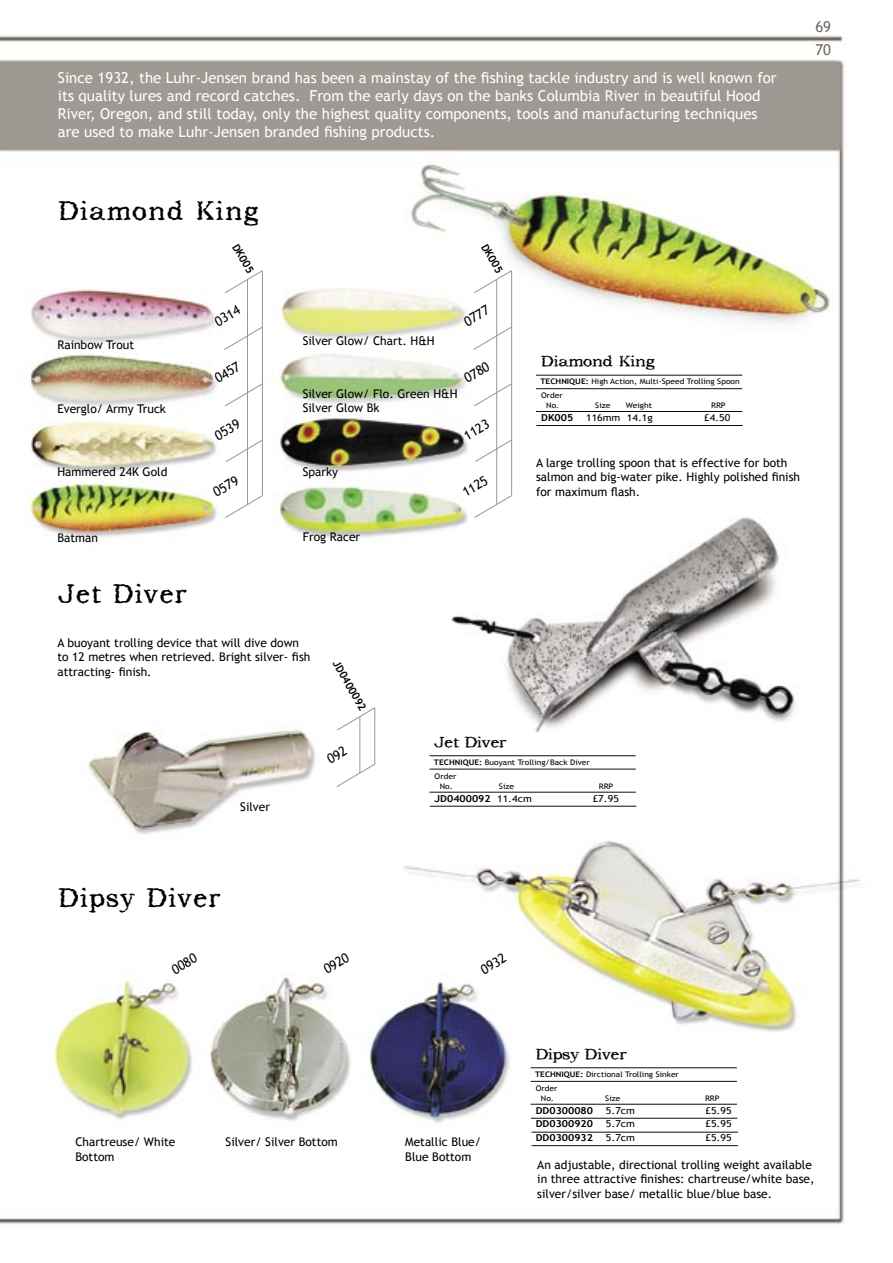
<style>
.page{position:relative;width:893px;height:1263px;background:#fff}
.page>*{position:absolute;margin:0;border:0;box-sizing:border-box;transform-origin:0 0}
.t1{font:27px "Addicted to Type";color:#000}
.t2{font:15.3px "Addicted to Type";letter-spacing:-.06em;color:#000;scale:1.1 1}
.t3{font:15px/18px "Trebuchet MS";color:#fff}
.t4{font:15px "Trebuchet MS";color:#6e6b65}
.t5{font:13.2px "Trebuchet MS";color:#000}
.t6{font:12px/14.4px "Trebuchet MS";color:#000}
.t7{font:700 10.65px "Trebuchet MS";color:#000}
.t8{font:9.6px "Trebuchet MS";color:#000;scale:1.11 1}
.t9{font:700 9.6px "Trebuchet MS";color:#000;scale:1.11 1}
.t10{font:7.65px "Trebuchet MS";color:#000;scale:1.1 1}
.t11{font:7.65px "Trebuchet MS";color:#000;scale:1.11 1}
.s1{font-weight:700}
.s2{font-weight:400}
</style>
<div class="page">
<img style="left:0;top:35px;width:860px;height:1189px">
<hr style="left:531px;top:1067px;width:206px;height:1px;background:#000">
<hr style="left:531px;top:1081px;width:206px;height:1px;background:#000">
<hr style="left:531px;top:1104px;width:206px;height:1px;background:#000">
<hr style="left:531px;top:1118px;width:206px;height:1px;background:#000">
<hr style="left:532px;top:1132px;width:206px;height:1px;background:#000">
<hr style="left:532px;top:1145px;width:206px;height:1px;background:#000">
<hr style="left:430px;top:755px;width:206px;height:1px;background:#000">
<hr style="left:430px;top:769px;width:206px;height:1px;background:#000">
<hr style="left:429px;top:792px;width:207px;height:1px;background:#000">
<hr style="left:430px;top:806px;width:206px;height:1px;background:#000">
<hr style="left:536px;top:375px;width:206px;height:1px;background:#000">
<hr style="left:536px;top:388px;width:206px;height:1px;background:#000">
<svg style="left:337px;top:708px;width:38px;height:22px"></svg>
<svg style="left:474px;top:271px;width:38px;height:22px"></svg>
<svg style="left:474px;top:327px;width:38px;height:22px"></svg>
<svg style="left:225px;top:271px;width:37px;height:22px"></svg>
<svg style="left:224px;top:327px;width:38px;height:23px"></svg>
<svg style="left:225px;top:384px;width:37px;height:22px"></svg>
<svg style="left:226px;top:440px;width:36px;height:22px"></svg>
<svg style="left:225px;top:496px;width:37px;height:21px"></svg>
<svg style="left:474px;top:384px;width:38px;height:22px"></svg>
<svg style="left:475px;top:440px;width:37px;height:21px"></svg>
<svg style="left:475px;top:496px;width:37px;height:21px"></svg>
<hr style="left:536px;top:411px;width:206px;height:1px;background:#000">
<hr style="left:536px;top:425px;width:207px;height:1px;background:#000">
<svg style="left:326px;top:745px;width:49px;height:42px"></svg>
<p class="t3" style="left:58px;top:69px;width:720px">Since 1932, the Luhr-Jensen brand has been a mainstay of the fishing tackle industry and is well known for its quality lures and record catches. From the early days on the banks Columbia River in beautiful Hood River, Oregon, and still today, only the highest quality components, tools and manufacturing techniques are used to make Luhr-Jensen branded fishing products.</p>
<p class="t4" style="left:815px;top:18px;width:17px">69</p>
<p class="t4" style="left:815px;top:41px;width:17px">70</p>
<p class="t1" style="left:57px;top:194px;width:203px">Diamond King</p>
<p class="t7" style="left:241px;top:241px;width:33px;rotate:60deg">DK005</p>
<p class="t7" style="left:490px;top:241px;width:33px;rotate:60deg">DK005</p>
<p class="t6" style="left:57px;top:338px;width:78px">Rainbow Trout</p>
<p class="t6" style="left:57px;top:401px;width:110px">Everglo/ Army Truck</p>
<p class="t6" style="left:57px;top:465px;width:111px">Hammered 24K Gold</p>
<p class="t6" style="left:57px;top:531px;width:42px">Batman</p>
<p class="t1" style="left:57px;top:578px;width:131px">Jet Diver</p>
<p class="t5" style="left:212px;top:316px;width:29px;rotate:-31deg">0314</p>
<p class="t5" style="left:212px;top:372px;width:29px;rotate:-31deg">0457</p>
<p class="t6" style="left:303px;top:334px;width:133px">Silver Glow/ Chart. H&amp;H</p>
<p class="t5" style="left:461px;top:316px;width:29px;rotate:-31deg">0777</p>
<p class="t5" style="left:461px;top:372px;width:29px;rotate:-31deg">0780</p>
<p class="t6" style="left:303px;top:386px;width:156px">Silver Glow/ Flo. Green H&amp;H</p>
<p class="t6" style="left:303px;top:401px;width:78px">Silver Glow Bk</p>
<p class="t5" style="left:212px;top:430px;width:29px;rotate:-31deg">0539</p>
<p class="t5" style="left:461px;top:430px;width:29px;rotate:-31deg">1123</p>
<p class="t5" style="left:210px;top:487px;width:29px;rotate:-31deg">0579</p>
<p class="t6" style="left:303px;top:465px;width:37px">Sparky</p>
<p class="t6" style="left:303px;top:530px;width:59px">Frog Racer</p>
<p class="t5" style="left:459px;top:486px;width:29px;rotate:-31deg">1125</p>
<p class="t6" style="left:57px;top:635px;width:255px">A buoyant trolling device that will dive down to 12 metres when retrieved. Bright silver- fish attracting- finish.</p>
<p class="t7" style="left:341px;top:658px;width:57px;rotate:60deg">JD0400092</p>
<p class="t2" style="left:540px;top:352px;width:106px">Diamond King</p>
<p class="t10" style="left:540px;top:377px;width:183px"><span class="s1">TECHNIQUE:</span> High Action, Multi-Speed Trolling Spoon</p>
<p class="t11" style="left:541px;top:391px;width:21px">Order</p>
<p class="t11" style="left:546px;top:401px;width:13px">No.</p>
<p class="t11" style="left:595px;top:401px;width:15px">Size</p>
<p class="t11" style="left:626px;top:401px;width:25px">Weight</p>
<p class="t11" style="left:711px;top:401px;width:15px">RRP</p>
<p class="t9" style="left:541px;top:412px;width:30px">DK005</p>
<p class="t8" style="left:586px;top:412px;width:62px">116mm 14.1g</p>
<p class="t8" style="left:704px;top:412px;width:25px">£4.50</p>
<p class="t6" style="left:536px;top:456px;width:266px">A large trolling spoon that is effective for both salmon and big-water pike. Highly polished finish for maximum flash.</p>
<p class="t6" style="left:240px;top:800px;width:31px">Silver</p>
<p class="t2" style="left:434px;top:733px;width:68px">Jet Diver</p>
<p class="t10" style="left:434px;top:757px;width:143px"><span class="s1">TECHNIQUE:</span> Buoyant Trolling/Back Diver</p>
<p class="t11" style="left:435px;top:772px;width:21px">Order</p>
<p class="t11" style="left:440px;top:781px;width:13px">No.</p>
<p class="t11" style="left:499px;top:781px;width:15px">Size</p>
<p class="t11" style="left:599px;top:781px;width:15px">RRP</p>
<p class="t9" style="left:435px;top:793px;width:89px">JD0400092 <span class="s2">11.4cm</span></p>
<p class="t8" style="left:593px;top:793px;width:25px">£7.95</p>
<p class="t1" style="left:57px;top:882px;width:165px">Dipsy Diver</p>
<p class="t5" style="left:169px;top:964px;width:29px;rotate:-31deg">0080</p>
<p class="t5" style="left:321px;top:964px;width:29px;rotate:-31deg">0920</p>
<p class="t5" style="left:478px;top:964px;width:29px;rotate:-31deg">0932</p>
<p class="t2" style="left:535px;top:1045px;width:85px">Dipsy Diver</p>
<p class="t10" style="left:535px;top:1069px;width:132px"><span class="s1">TECHNIQUE:</span> Dirctional Trolling Sinker</p>
<p class="t6" style="left:75px;top:1135px;width:101px">Chartreuse/ White</p>
<p class="t6" style="left:226px;top:1135px;width:114px">Silver/ Silver Bottom</p>
<p class="t6" style="left:75px;top:1149px;width:41px">Bottom</p>
<p class="t6" style="left:405px;top:1135px;width:77px">Metallic Blue/</p>
<p class="t6" style="left:405px;top:1149px;width:68px">Blue Bottom</p>
<p class="t11" style="left:536px;top:1084px;width:21px">Order</p>
<p class="t11" style="left:541px;top:1093px;width:13px">No.</p>
<p class="t11" style="left:605px;top:1093px;width:15px">Size</p>
<p class="t11" style="left:705px;top:1093px;width:15px">RRP</p>
<p class="t9" style="left:536px;top:1105px;width:53px">DD0300080</p>
<p class="t8" style="left:606px;top:1105px;width:28px">5.7cm</p>
<p class="t8" style="left:705px;top:1105px;width:25px">£5.95</p>
<p class="t9" style="left:536px;top:1118px;width:53px">DD0300920</p>
<p class="t8" style="left:606px;top:1118px;width:28px">5.7cm</p>
<p class="t8" style="left:705px;top:1118px;width:25px">£5.95</p>
<p class="t9" style="left:536px;top:1131px;width:53px">DD0300932</p>
<p class="t8" style="left:606px;top:1132px;width:28px">5.7cm</p>
<p class="t8" style="left:705px;top:1132px;width:25px">£5.95</p>
<p class="t6" style="left:537px;top:1157px;width:279px">An adjustable, directional trolling weight available in three attractive finishes: chartreuse/white base, silver/silver base/ metallic blue/blue base.</p>
</div>
